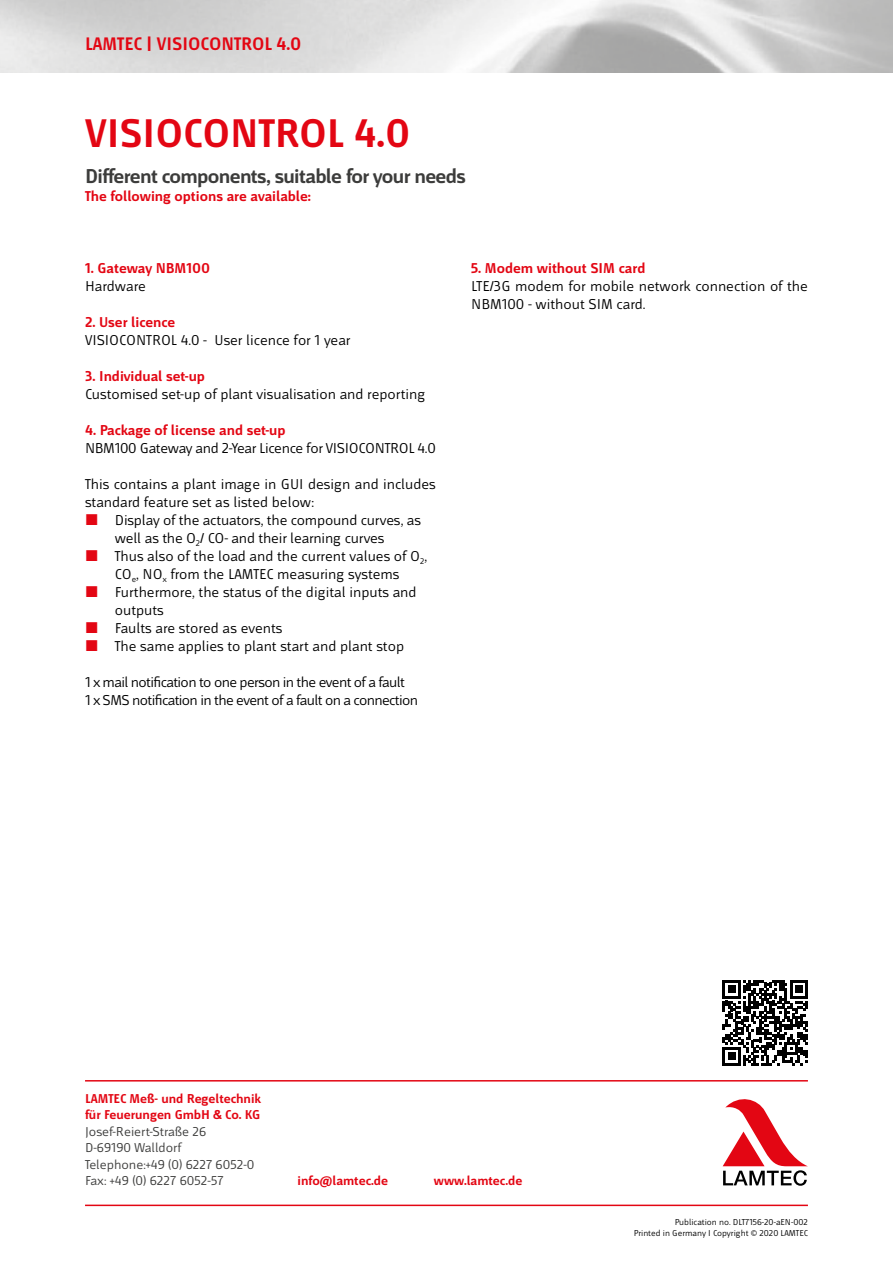
<style>
.page{position:relative;width:893px;height:1263px;background:#fff}
.page>*{position:absolute;margin:0;border:0;box-sizing:border-box;transform-origin:0 0}
.t1{font:700 42px "Mr Jones";color:#e30613}
.t2{font:700 21px "Mr Jones";letter-spacing:-.03em;color:#3c3c3b}
.t3{font:700 19.05px "Mr Jones";color:#e30613}
.t4{font:15px/18px "Mr Jones";color:#000}
.t5{font:700 15px "Mr Jones";color:#e30613}
.t6{font:15px/18px "Mr Jones";letter-spacing:-.04em;color:#000}
.t7{font:15px "Mr Jones";letter-spacing:-.02em;color:#000}
.t8{font:13.5px/16.5px "Mr Jones";color:#3c3c3b}
.t9{font:700 13.5px/16.5px "Mr Jones";color:#e30613}
.t10{font:9px/10.5px "Mr Jones";color:#000;text-align:right}
</style>
<div class="page">
<svg style="left:723px;top:1099px;width:85px;height:87px"></svg>
<hr style="left:85px;top:1080px;width:723px;height:1px;background:#e30613">
<hr style="left:85px;top:1204px;width:723px;height:2px;background:#e30613">
<svg style="left:723px;top:980px;width:85px;height:85px"></svg>
<p class="t3" style="left:85px;top:34px;width:218px">LAMTEC | VISIOCONTROL 4.0</p>
<h1 class="t1" style="left:85px;top:111px;width:327px">VISIOCONTROL 4.0</h1>
<h2 class="t2" style="left:85px;top:165px;width:382px">Different components, suitable for your needs</h2>
<p class="t5" style="left:85px;top:188px;width:227px">The following options are available:</p>
<p class="t5" style="left:85px;top:260px;width:127px">1. Gateway NBM100</p>
<p class="t4" style="left:85px;top:278px;width:62px">Hardware</p>
<p class="t5" style="left:85px;top:314px;width:92px">2. User licence</p>
<p class="t4" style="left:85px;top:332px;width:267px">VISIOCONTROL 4.0 - User licence for 1 year</p>
<p class="t5" style="left:85px;top:368px;width:121px">3. Individual set-up</p>
<p class="t4" style="left:85px;top:386px;width:342px">Customised set-up of plant visualisation and reporting</p>
<p class="t5" style="left:85px;top:422px;width:202px">4. Package of license and set-up</p>
<p class="t7" style="left:85px;top:440px;width:352px">NBM100 Gateway and 2-Year Licence for VISIOCONTROL 4.0</p>
<p class="t4" style="left:85px;top:476px;width:352px">This contains a plant image in GUI design and includes standard feature set as listed below:</p>
<p class="t4" style="left:115px;top:512px;width:314px">Display of the actuators, the compound curves, as well as the O<sub>2</sub>/ CO- and their learning curves<br>Thus also of the load and the current values of O<sub>2</sub>, CO<sub>e</sub>, NO<sub>x</sub> from the LAMTEC measuring systems Furthermore, the status of the digital inputs and outputs<br>Faults are stored as events<br>The same applies to plant start and plant stop</p>
<p class="t6" style="left:85px;top:674px;width:335px">1 x mail notification to one person in the event of a fault<br>1 x SMS notification in the event of a fault on a connection</p>
<p class="t5" style="left:471px;top:260px;width:176px">5. Modem without SIM card</p>
<p class="t4" style="left:471px;top:278px;width:338px">LTE/3G modem for mobile network connection of the<br>NBM100 - without SIM card.</p>
<p class="t9" style="left:85px;top:1090px;width:177px">LAMTEC Meß- und Regeltechnik für Feuerungen GmbH &amp; Co. KG</p>
<p class="t8" style="left:85px;top:1123px;width:171px">Josef-Reiert-Straße 26<br>D-69190 Walldorf<br>Telephone:+49 (0) 6227 6052-0<br>Fax: +49 (0) 6227 6052-57</p>
<p class="t9" style="left:298px;top:1173px;width:92px">info@lamtec.de</p>
<p class="t9" style="left:434px;top:1173px;width:90px">www.lamtec.de</p>
<p class="t10" style="left:634px;top:1217px;width:175px">Publication no. DLT7156-20-aEN-002<br>Printed in Germany I Copyright © 2020 LAMTEC</p>
</div>
